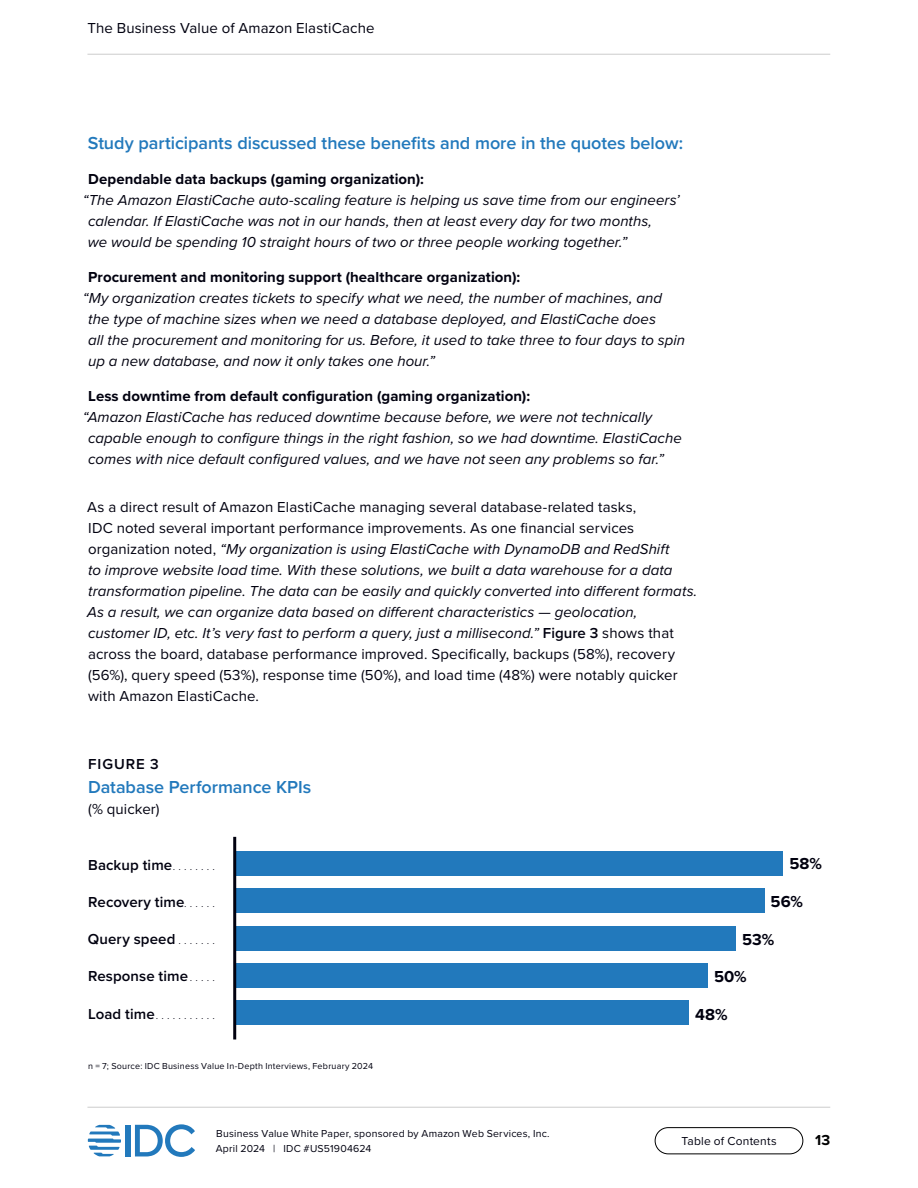
<style>
.page{position:relative;width:918px;height:1188px;background:#fff}
.page>*{position:absolute;margin:0;border:0;box-sizing:border-box;transform-origin:0 0}
.Blue_Bullet_Intro{font:600 18px "Proxima Nova";letter-spacing:-.005em;color:#2279bc}
.Figure_Heading{font:600 18px "Proxima Nova";letter-spacing:-.005em;color:#2279bc}
.Figure_Value__left_align{font:700 16.5px "Proxima Nova";letter-spacing:.005em;color:#01010f}
._0_25{font:italic 15px/21px "Proxima Nova";letter-spacing:.005em;color:#01010f}
.Testimonial_Quote{font:italic 15px/21px "Proxima Nova";letter-spacing:.005em;color:#01010f}
.Testimonial_Bold_Intro{font:700 15px "Proxima Nova";letter-spacing:.005em;color:#01010f}
.Figure_Label__left_align{font:600 15px "Proxima Nova";letter-spacing:.005em;color:#01010f}
.Figure_Data_Reference{font:15px "Proxima Nova";letter-spacing:.005em;color:#01010f}
.Figure_Number{font:600 15px "Proxima Nova";letter-spacing:.06em;color:#01010f}
.t1{font:700 15px "Proxima Nova";color:#000}
.t2{font:12px "Proxima Nova";letter-spacing:.015em;color:#01010f}
.t3{font:10.5px/15px "Proxima Nova";letter-spacing:.02em;color:#01010f}
.Table_Notes_and_Sources{font:9px "Proxima Nova";letter-spacing:.025em;color:#01010f}
.Figure_Label__left_align-2{font:600 7.5px "Proxima Nova";color:#01010f}
.s1{font-style:normal}
.s2{font-weight:600;font-style:normal}
.s3{font-size:7.5px}
.s4{font-size:15px}
</style>
<div class="page">
<div style="left:126px;top:1125px;width:5px;height:31px;background:#2279bc"></div>
<svg style="left:135px;top:1124px;width:60px;height:33px"></svg>
<svg style="left:88px;top:1125px;width:33px;height:31px"></svg>
<div style="left:655px;top:1127px;width:148px;height:27px;border:1px solid #000;border-radius:13px"></div>
<hr style="left:87px;top:54px;width:743px;height:1px;background:#ccc">
<hr style="left:87px;top:1107px;width:743px;height:1px;background:#ccc">
<div style="left:236px;top:851px;width:547px;height:25px;background:#2279bc"></div>
<div style="left:236px;top:889px;width:528px;height:24px;background:#2279bc"></div>
<div style="left:236px;top:926px;width:500px;height:24px;background:#2279bc"></div>
<div style="left:236px;top:963px;width:472px;height:24px;background:#2279bc"></div>
<div style="left:236px;top:1000px;width:453px;height:25px;background:#2279bc"></div>
<hr style="left:233px;top:837px;width:3px;height:202px;background:#01010f">
<p class="Figure_Data_Reference" style="left:87px;top:17px;width:289px">The Business Value of Amazon ElastiCache</p>
<p class="Blue_Bullet_Intro" style="left:88px;top:130px;width:597px">Study participants discussed these benefits and more in the quotes below:</p>
<p class="Testimonial_Bold_Intro" style="left:88px;top:168px;width:337px">Dependable data backups (gaming organization):</p>
<p class="Testimonial_Quote" style="left:88px;top:189px;width:593px;text-indent:-5px">“The Amazon ElastiCache auto-scaling feature is helping us save time from our engineers’ calendar. If ElastiCache was not in our hands, then at least every day for two months,<br>we would be spending 10 straight hours of two or three people working together.”</p>
<p class="Testimonial_Bold_Intro" style="left:88px;top:266px;width:433px">Procurement and monitoring support (healthcare organization):</p>
<p class="Testimonial_Quote" style="left:88px;top:287px;width:599px;text-indent:-5px">“My organization creates tickets to specify what we need, the number of machines, and the type of machine sizes when we need a database deployed, and ElastiCache does<br>all the procurement and monitoring for us. Before, it used to take three to four days to spin up a new database, and now it only takes one hour.”</p>
<p class="Testimonial_Bold_Intro" style="left:88px;top:385px;width:443px">Less downtime from default configuration (gaming organization):</p>
<p class="Testimonial_Quote" style="left:88px;top:406px;width:595px;text-indent:-5px">“Amazon ElastiCache has reduced downtime because before, we were not technically capable enough to configure things in the right fashion, so we had downtime. ElastiCache comes with nice default configured values, and we have not seen any problems so far.”</p>
<p class="_0_25" style="left:87px;top:496px;width:612px"><span class="s1">As a direct result of Amazon ElastiCache managing several database-related tasks,<br>IDC noted several important performance improvements. As one financial services organization noted,</span> “My organization is using ElastiCache with DynamoDB and RedShift<br>to improve website load time. With these solutions, we built a data warehouse for a data transformation pipeline. The data can be easily and quickly converted into different formats.<br>As a result, we can organize data based on different characteristics — geolocation, customer ID, etc. It’s very fast to perform a query, just a millisecond.” <span class="s2">Figure 3</span> <span class="s1">shows that across the board, database performance improved. Specifically, backups (58%), recovery (56%), query speed (53%), response time (50%), and load time (48%) were notably quicker with Amazon ElastiCache.</span></p>
<p class="Figure_Number" style="left:88px;top:753px;width:72px">FIGURE 3</p>
<p class="Figure_Heading" style="left:88px;top:774px;width:225px">Database Performance KPIs</p>
<p class="Figure_Data_Reference" style="left:88px;top:798px;width:73px">(% quicker)</p>
<p class="Figure_Label__left_align" style="left:88px;top:853px;width:87px">Backup time<span class="s3">.........</span></p>
<p class="Figure_Value__left_align" style="left:789px;top:851px;width:34px">58%</p>
<p class="Figure_Label__left_align" style="left:88px;top:891px;width:99px">Recovery time<span class="s3">.......</span></p>
<p class="Figure_Value__left_align" style="left:771px;top:889px;width:34px">56%</p>
<p class="Figure_Label__left_align" style="left:88px;top:928px;width:92px">Query speed <span class="s3">........</span></p>
<p class="Figure_Value__left_align" style="left:742px;top:927px;width:34px">53%</p>
<p class="Figure_Label__left_align" style="left:88px;top:965px;width:103px">Response time<span class="s3">......</span></p>
<p class="Figure_Value__left_align" style="left:714px;top:965px;width:34px">50%</p>
<p class="Figure_Label__left_align-2" style="left:88px;top:1010px;width:70px"><span class="s4">Load time</span>............</p>
<p class="Figure_Value__left_align" style="left:695px;top:1002px;width:34px">48%</p>
<p class="Table_Notes_and_Sources" style="left:88px;top:1060px;width:286px">n = 7; Source: IDC Business Value In-Depth Interviews, February 2024</p>
<p class="t3" style="left:216px;top:1126px;width:336px">Business Value White Paper, sponsored by Amazon Web Services, Inc.<br>April 2024 | IDC #US51904624</p>
<p class="t2" style="left:681px;top:1132px;width:97px">Table of Contents</p>
<p class="t1" style="left:815px;top:1129px;width:17px">13</p>
</div>
